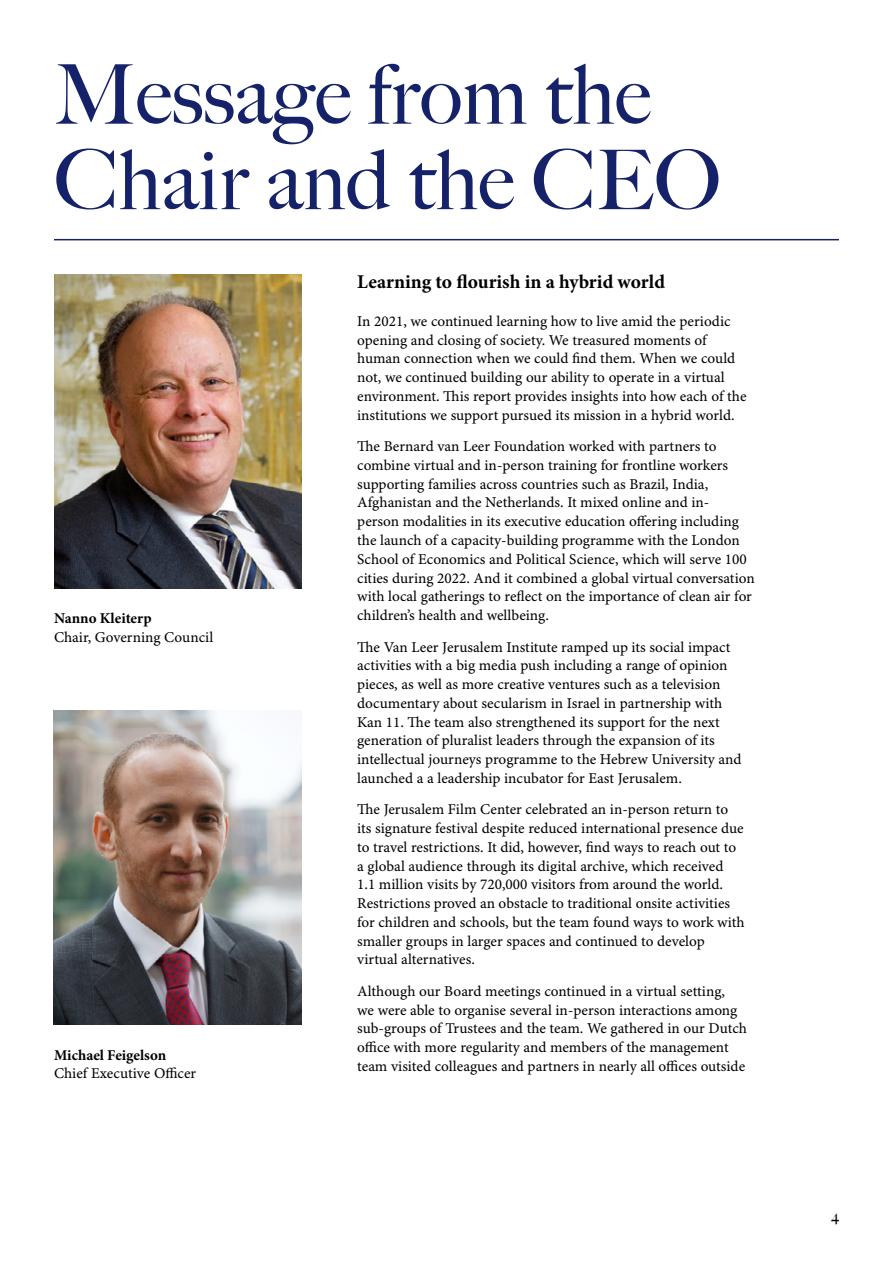
<style>
.page{position:relative;width:893px;height:1263px;background:#fff}
.page>*{position:absolute;margin:0;border:0;box-sizing:border-box;transform-origin:0 0}
.t1{font:500 82.5px/85.5px "Big Caslon";color:#152269}
.t2{font:700 19.5px "Minion Pro";color:#000}
.t3{font:15px/18.8px "Minion Pro Capt";color:#000}
.t4{font:700 15px "Minion Pro";color:#000}
.t5{font:500 15px "Big Caslon";color:#000}
</style>
<div class="page">
<img style="left:54px;top:274px;width:248px;height:314px">
<hr style="left:54px;top:239px;width:785px;height:1px;background:#152269">
<img style="left:54px;top:710px;width:247px;height:315px">
<h1 class="t1" style="left:54px;top:49px;width:668px">Message from the<br>Chair and the CEO</h1>
<p class="t4" style="left:54px;top:609px;width:99px">Nanno Kleiterp</p>
<p class="t3" style="left:54px;top:628px;width:161px">Chair, Governing Council</p>
<p class="t4" style="left:54px;top:1046px;width:114px">Michael Feigelson</p>
<p class="t3" style="left:54px;top:1065px;width:144px">Chief Executive Officer</p>
<h2 class="t2" style="left:357px;top:271px;width:309px">Learning to flourish in a hybrid world</h2>
<p class="t3" style="left:357px;top:312px;width:391px">In 2021, we continued learning how to live amid the periodic opening and closing of society. We treasured moments of human connection when we could find them. When we could not, we continued building our ability to operate in a virtual environment. This report provides insights into how each of the institutions we support pursued its mission in a hybrid world.</p>
<p class="t3" style="left:357px;top:438px;width:399px">The Bernard van Leer Foundation worked with partners to combine virtual and in-person training for frontline workers supporting families across countries such as Brazil, India, Afghanistan and the Netherlands. It mixed online and in&shy;person modalities in its executive education offering including the launch of a capacity-building programme with the London School of Economics and Political Science, which will serve 100 cities during 2022. And it combined a global virtual conversation with local gatherings to reflect on the importance of clean air for children’s health and wellbeing.</p>
<p class="t3" style="left:357px;top:638px;width:386px">The Van Leer Jerusalem Institute ramped up its social impact activities with a big media push including a range of opinion pieces, as well as more creative ventures such as a television documentary about secularism in Israel in partnership with Kan 11. The team also strengthened its support for the next generation of pluralist leaders through the expansion of its intellectual journeys programme to the Hebrew University and launched a a leadership incubator for East Jerusalem.</p>
<p class="t3" style="left:357px;top:801px;width:389px">The Jerusalem Film Center celebrated an in-person return to its signature festival despite reduced international presence due to travel restrictions. It did, however, find ways to reach out to a global audience through its digital archive, which received 1.1 million visits by 720,000 visitors from around the world.<br>Restrictions proved an obstacle to traditional onsite activities for children and schools, but the team found ways to work with smaller groups in larger spaces and continued to develop virtual alternatives.</p>
<p class="t3" style="left:357px;top:982px;width:391px">Although our Board meetings continued in a virtual setting,<br>we were able to organise several in-person interactions among sub-groups of Trustees and the team. We gathered in our Dutch office with more regularity and members of the management team visited colleagues and partners in nearly all offices outside</p>
<p class="t5" style="left:831px;top:1203px;width:10px">4</p>
</div>
